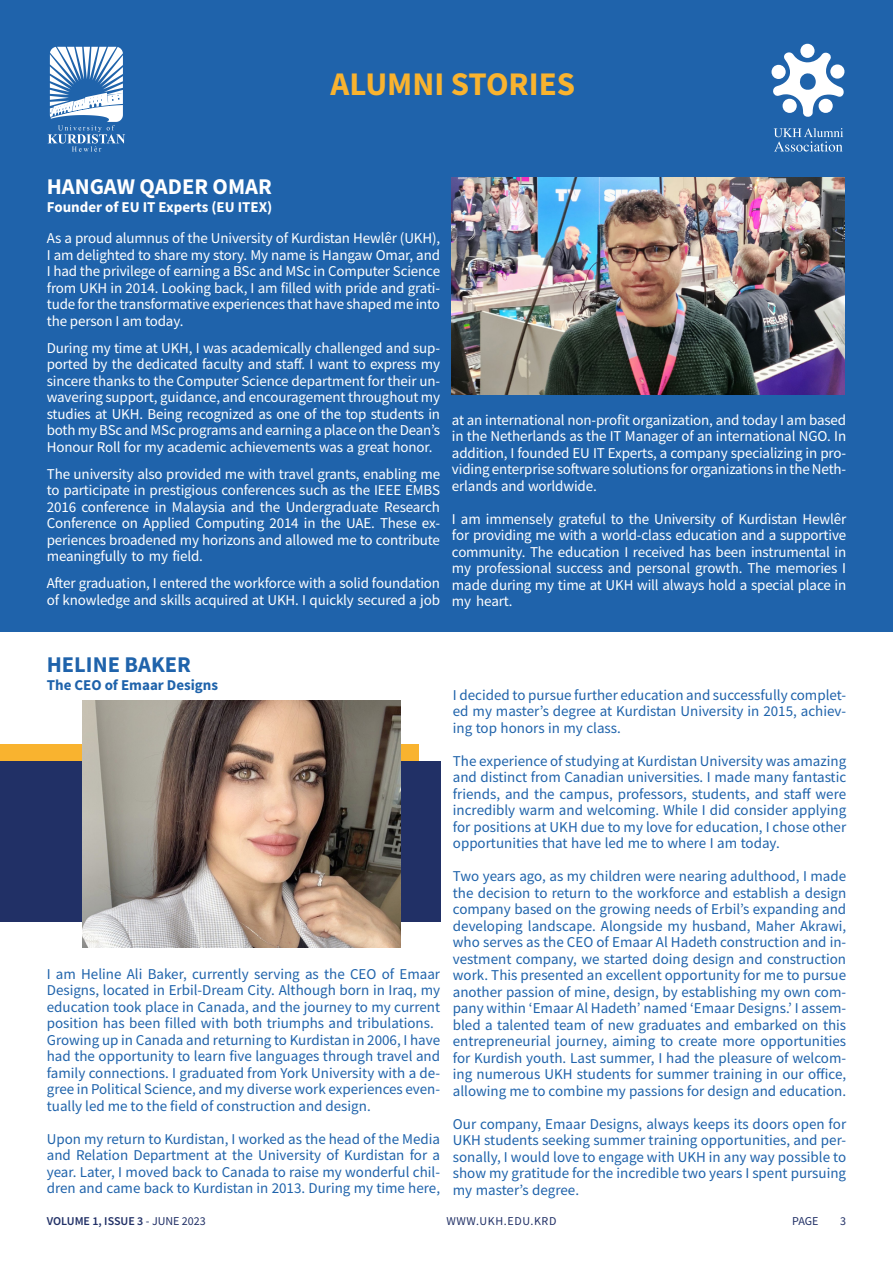
<style>
.page{position:relative;width:893px;height:1263px;background:#fff}
.page>*{position:absolute;margin:0;border:0;box-sizing:border-box;transform-origin:0 0}
.t1{font:700 33px "Source Sans Pro";color:#f9b32f}
.t2{font:700 22.5px "Source Sans Pro";color:#fff}
.t3{font:700 22.5px "Source Sans Pro";color:#1f63ab}
.t4{font:15px/16.5px "Source Sans Pro";color:#1f63ab}
.t5{font:15px/16.5px "Source Sans Pro";letter-spacing:-.01em;color:#fff;text-align:justify}
.t6{font:700 15px "Source Sans Pro";color:#fff}
.t7{font:700 15px "Source Sans Pro";color:#1f63ab}
.t8{font:600 12px "Source Sans Pro";color:#213066}
.t9{font:12px "Source Sans Pro";letter-spacing:.05em;color:#213066}
.s1{font-weight:400}
</style>
<div class="page">
<div style="left:0;top:744px;width:419px;height:160px;background:#f9b32f"></div>
<div style="left:0;top:761px;width:440px;height:161px;background:#213066"></div>
<div style="left:0;top:0;width:893px;height:631px;background:#1f63ab"></div>
<img style="left:83px;top:701px;width:317px;height:246px">
<img style="left:452px;top:178px;width:392px;height:216px">
<svg style="left:773px;top:52px;width:71px;height:65px"></svg>
<div style="left:771px;top:65px;width:15px;height:14px;background:#fff;border-radius:50%"></div>
<div style="left:800px;top:44px;width:14px;height:14px;background:#fff;border-radius:50%"></div>
<div style="left:783px;top:99px;width:14px;height:14px;background:#fff;border-radius:50%"></div>
<div style="left:819px;top:99px;width:14px;height:14px;background:#fff;border-radius:50%"></div>
<div style="left:830px;top:64px;width:15px;height:15px;background:#fff;border-radius:50%"></div>
<svg style="left:774px;top:128px;width:69px;height:24px"></svg>
<svg style="left:47px;top:47px;width:78px;height:105px"></svg>
<p class="t2" style="left:47px;top:172px;width:227px">HANGAW QADER OMAR</p>
<p class="t6" style="left:47px;top:197px;width:227px">Founder of EU IT Experts (EU ITEX(</p>
<p class="t1" style="left:331px;top:61px;width:246px">ALUMNI STORIES</p>
<p class="t5" style="left:47px;top:230px;width:395px">As a proud alumnus of the University of Kurdistan Hewlêr (UKH ,( I am delighted to share my story. My name is Hangaw Omar, and I had the privilege of earning a BSc and MSc in Computer Science</p>
<p class="t5" style="left:47px;top:296px;width:395px">tudeforthetransformativeexperiencesthathaveshapedmeinto</p>
<p class="t5" style="left:47px;top:280px;width:395px">from UKH in 2014. Looking back I, am filled with pride and grati-</p>
<p class="t5" style="left:47px;top:313px;width:138px">the person I am today.</p>
<p class="t5" style="left:47px;top:356px;width:395px">ported by the dedicated faculty and staff I. want to express my</p>
<p class="t5" style="left:47px;top:340px;width:395px">During my time at UKH I, was academically challenged and sup-</p>
<p class="t5" style="left:47px;top:389px;width:395px">wavering support, guidance, and encouragement throughout my</p>
<p class="t5" style="left:47px;top:373px;width:395px">sincere thanks to the Computer Science department for their un-</p>
<p class="t5" style="left:47px;top:406px;width:395px">studies at UKH. Being recognized as one of the top students in bothmyBScandMScprogramsandearningaplaceontheDean s’ Honour Roll for my academic achievements was a great honor.</p>
<p class="t5" style="left:47px;top:466px;width:395px">The university also provided me with travel grants, enabling me to participate in prestigious conferences such as the IEEE EMBS 2016 conference in Malaysia and the Undergraduate Research</p>
<p class="t5" style="left:47px;top:532px;width:395px">periences broadened my horizons and allowed me to contribute</p>
<p class="t5" style="left:47px;top:515px;width:395px">Conference on Applied Computing 2014 in the UAE. These ex-</p>
<p class="t5" style="left:47px;top:548px;width:158px">meaningfully to my field.</p>
<p class="t5" style="left:47px;top:575px;width:395px">After graduation I, entered the workforce with a solid foundation of knowledge and skills acquired at UKH I. quickly secured a job</p>
<p class="t5" style="left:452px;top:411px;width:396px">at an international non-profit organization, and today I am based in the Netherlands as the IT Manager of an international NGO In.</p>
<p class="t5" style="left:452px;top:477px;width:146px">erlands and worldwide.</p>
<p class="t5" style="left:452px;top:444px;width:396px">addition I, founded EU IT Experts a, company specializing in pro-</p>
<p class="t5" style="left:452px;top:461px;width:396px">viding enterprise software solutions for organizations in the Neth-</p>
<p class="t5" style="left:452px;top:510px;width:396px">I am immensely grateful to the University of Kurdistan Hewlêr for providing me with a world-class education and a supportive community. The education I received has been instrumental in my professional success and personal growth. The memories I made during my time at UKH will always hold a special place in my heart.</p>
<p class="t3" style="left:47px;top:649px;width:146px">HELINE BAKER</p>
<p class="t7" style="left:47px;top:675px;width:173px">The CEO of Emaar Designs</p>
<p class="t4" style="left:47px;top:965px;width:395px;text-align:justify">I am Heline Ali Baker, currently serving as the CEO of Emaar Designs, located in Erbil-Dream City. Although born in Iraq, my education took place in Canada, and the journey to my current position has been filled with both triumphs and tribulations.</p>
<p class="t4" style="left:47px;top:1031px;width:395px">Growing up in Canada and returning to Kurdistan in 2006, I have had the opportunity to learn five languages through travel and</p>
<p class="t4" style="left:47px;top:1097px;width:325px">tually led me to the field of construction and design.</p>
<p class="t4" style="left:47px;top:1064px;width:395px">family connections I. graduated from York University with a de-</p>
<p class="t4" style="left:47px;top:1081px;width:395px">gree in Political Science, and my diverse work experiences even-</p>
<p class="t4" style="left:47px;top:1130px;width:395px">Upon my return to Kurdistan I, worked as the head of the Media and Relation Department at the University of Kurdistan for a</p>
<p class="t4" style="left:47px;top:1180px;width:395px">dren and came back to Kurdistan in 2013. During my time here,</p>
<p class="t4" style="left:47px;top:1163px;width:395px">year. Later I, moved back to Canada to raise my wonderful chil-</p>
<p class="t4" style="left:453px;top:686px;width:395px">I decided to pursue further education and successfully complet-</p>
<p class="t4" style="left:453px;top:703px;width:395px">ed my master s’ degree at Kurdistan University in 2015, achiev-</p>
<p class="t4" style="left:453px;top:719px;width:170px">ing top honors in my class.</p>
<p class="t4" style="left:453px;top:752px;width:395px;text-align:justify">The experience of studying at Kurdistan University was amazing and distinct from Canadian universities I. made many fantastic friends, and the campus, professors, students, and staff were incredibly warm and welcoming. While I did consider applying for positions at UKH due to my love for education I, chose other opportunities that have led me to where I am today.</p>
<p class="t4" style="left:453px;top:868px;width:395px;text-align:justify">Two years ago, as my children were nearing adulthood I, made the decision to return to the workforce and establish a design company based on the growing needs of Erbil s’ expanding and developing landscape. Alongside my husband, Maher Akrawi,</p>
<p class="t4" style="left:453px;top:950px;width:395px">vestment company, we started doing design and construction</p>
<p class="t4" style="left:453px;top:934px;width:395px">who serves as the CEO of Emaar Al Hadeth construction and in-</p>
<p class="t4" style="left:453px;top:967px;width:395px">work. This presented an excellent opportunity for me to pursue</p>
<p class="t4" style="left:453px;top:1016px;width:395px">bled a talented team of new graduates and embarked on this</p>
<p class="t4" style="left:453px;top:983px;width:395px">another passion of mine, design, by establishing my own com-</p>
<p class="t4" style="left:453px;top:1025px;width:395px;line-height:33px">entrepreneurial journey, aiming to create more opportunities ing numerous UKH students for summer training in our office,</p>
<p class="t4" style="left:453px;top:1000px;width:395px">pany within ‘Emaar Al Hadeth’ named ‘Emaar Designs I’ . assem-</p>
<p class="t4" style="left:453px;top:1041px;width:395px;line-height:33px">for Kurdish youth. Last summer I, had the pleasure of welcom&shy;allowing me to combine my passions for design and education.</p>
<p class="t4" style="left:453px;top:1115px;width:395px">Our company, Emaar Designs, always keeps its doors open for</p>
<p class="t4" style="left:453px;top:1148px;width:395px">sonally I, would love to engage with UKH in any way possible to</p>
<p class="t4" style="left:453px;top:1132px;width:395px">UKH students seeking summer training opportunities, and per-</p>
<p class="t4" style="left:453px;top:1165px;width:395px">show my gratitude for the incredible two years I spent pursuing my master s’ degree.</p>
<p class="t8" style="left:47px;top:1213px;width:161px">VOLUME 1, ISSUE <span class="s1">-</span>3 <span class="s1">JUNE 2023</span></p>
<p class="t9" style="left:446px;top:1213px;width:111px">WWW.UKH.EDU.KRD</p>
<p class="t9" style="left:792px;top:1213px;width:28px">PAGE</p>
<p class="t9" style="left:840px;top:1213px;width:7px">3</p>
</div>
